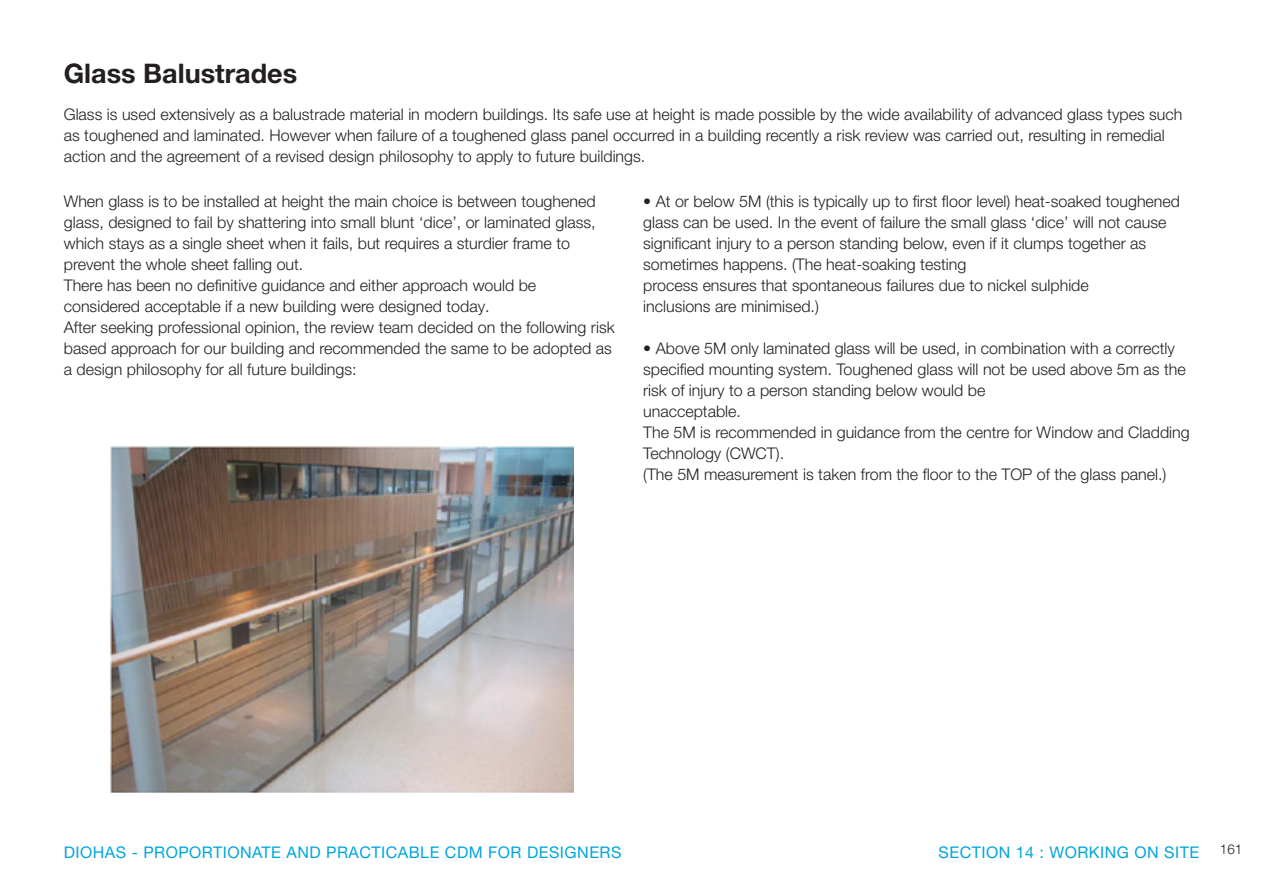
<style>
.page{position:relative;width:1263px;height:893px;background:#fff}
.page>*{position:absolute;margin:0;border:0;box-sizing:border-box;transform-origin:0 0}
.t1{font:700 27px "Helvetica Neue LT Pro";color:#231f20}
.t2{font:300 16.05px/21px "Helvetica Neue LT Pro";color:#231f20}
.Text_Medium_Heading{font:16.05px "Helvetica Neue LT Pro";letter-spacing:.03em;color:#00a6db}
.t3{font:300 13.5px "Helvetica Neue LT Pro";color:#231f20}
</style>
<div class="page">
<img style="left:111px;top:446px;width:462px;height:346px">
<p class="t1" style="left:64px;top:57px;width:235px">Glass Balustrades</p>
<p class="t2" style="left:64px;top:103px;width:1120px">Glass is used extensively as a balustrade material in modern buildings. Its safe use at height is made possible by the wide availability of advanced glass types such as toughened and laminated. However when failure of a toughened glass panel occurred in a building recently a risk review was carried out, resulting in remedial action and the agreement of a revised design philosophy to apply to future buildings.</p>
<p class="t2" style="left:64px;top:191px;width:533px">When glass is to be installed at height the main choice is between toughened glass, designed to fail by shattering into small blunt ‘dice’, or laminated glass, which stays as a single sheet when it fails, but requires a sturdier frame to prevent the whole sheet falling out.</p>
<p class="t2" style="left:64px;top:275px;width:474px">There has been no definitive guidance and either approach would be</p>
<p class="t2" style="left:64px;top:296px;width:427px">considered acceptable if a new building were designed today.</p>
<p class="t2" style="left:64px;top:317px;width:552px">After seeking professional opinion, the review team decided on the following risk based approach for our building and recommended the same to be adopted as a design philosophy for all future buildings:</p>
<p class="t2" style="left:643px;top:191px;width:538px">• At or below 5M (this is typically up to first floor level) heat-soaked toughened glass can be used. In the event of failure the small glass ‘dice’ will not cause significant injury to a person standing below, even if it clumps together as sometimes happens. (The heat-soaking testing</p>
<p class="t2" style="left:643px;top:275px;width:447px">process ensures that spontaneous failures due to nickel sulphide</p>
<p class="t2" style="left:643px;top:296px;width:177px">inclusions are minimised.)</p>
<p class="t2" style="left:643px;top:338px;width:544px">• Above 5M only laminated glass will be used, in combination with a correctly specified mounting system. Toughened glass will not be used above 5m as the risk of injury to a person standing below would be</p>
<p class="t2" style="left:643px;top:401px;width:99px">unacceptable.</p>
<p class="t2" style="left:643px;top:422px;width:548px">The 5M is recommended in guidance from the centre for Window and Cladding<br>Technology (CWCT).</p>
<p class="t2" style="left:643px;top:464px;width:525px">(The 5M measurement is taken from the floor to the TOP of the glass panel.)</p>
<p class="Text_Medium_Heading" style="left:64px;top:842px;width:559px">DIOHAS - PROPORTIONATE AND PRACTICABLE CDM FOR DESIGNERS</p>
<p class="Text_Medium_Heading" style="left:938px;top:842px;width:262px">SECTION 14 : WORKING ON SITE</p>
<p class="t3" style="left:1220px;top:841px;width:24px">161</p>
</div>
